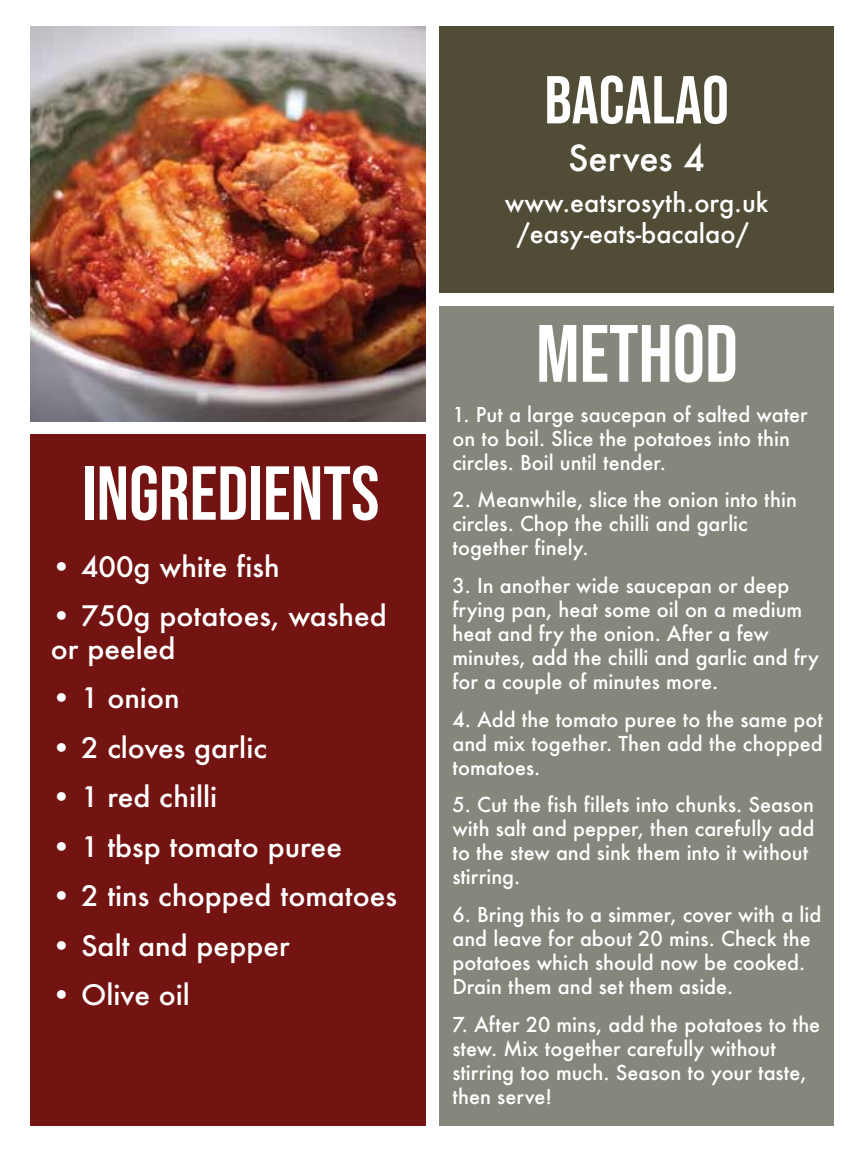
<style>
.page{position:relative;width:864px;height:1152px;background:#fff}
.page>*{position:absolute;margin:0;border:0;box-sizing:border-box;transform-origin:0 0}
.t1{font:81px "Bebas Neue";color:#fff}
.t2{font:76.2px "Bebas Neue";color:#fff}
.t3{font:67.6px "Bebas Neue";color:#fff}
.t4{font:500 34.8px "Futura";color:#fff}
.t5{font:500 27.4px/33px "Futura";color:#fff}
.t6{font:500 25.4px/30.4px "Futura";color:#fff;text-align:center}
.t7{font:500 20px/24px "Futura";color:#fff}
</style>
<div class="page">
<div style="left:439px;top:26px;width:395px;height:267px;background:#504c36"></div>
<div style="left:30px;top:434px;width:396px;height:692px;background:#741412"></div>
<div style="left:439px;top:306px;width:395px;height:820px;background:#87867c"></div>
<img style="left:30px;top:26px;width:396px;height:396px">
<h2 class="t2" style="left:82px;top:450px;width:299px">INGREDIENTS</h2>
<h3 class="t5" style="left:51px;top:550px;width:230px">• 400g white fish</h3>
<h3 class="t5" style="left:51px;top:599px;width:337px">• 750g potatoes, washed or peeled</h3>
<h3 class="t5" style="left:51px;top:681px;width:130px">• 1 onion</h3>
<h3 class="t5" style="left:51px;top:731px;width:218px">• 2 cloves garlic</h3>
<h3 class="t5" style="left:51px;top:780px;width:168px">• 1 red chilli</h3>
<h3 class="t5" style="left:51px;top:830px;width:293px">• 1 tbsp tomato puree</h3>
<h3 class="t5" style="left:51px;top:879px;width:348px">• 2 tins chopped tomatoes</h3>
<h3 class="t5" style="left:51px;top:929px;width:240px">• Salt and pepper</h3>
<h3 class="t5" style="left:51px;top:978px;width:141px">• Olive oil</h3>
<h3 class="t3" style="left:544px;top:62px;width:186px">BACALAO</h3>
<h3 class="t4" style="left:568px;top:134px;width:138px">Serves 4</h3>
<p class="t6" style="left:505px;top:187px;width:265px">www.eatsrosyth.org.uk /easy-eats-bacalao/</p>
<h1 class="t1" style="left:536px;top:308px;width:204px">METHOD</h1>
<p class="t7" style="left:452px;top:402px;width:357px">1. Put a large saucepan of salted water on to boil. Slice the potatoes into thin circles. Boil until tender.</p>
<p class="t7" style="left:452px;top:488px;width:346px">2. Meanwhile, slice the onion into thin circles. Chop the chilli and garlic together finely.</p>
<p class="t7" style="left:452px;top:573px;width:368px">3. In another wide saucepan or deep frying pan, heat some oil on a medium heat and fry the onion. After a few minutes, add the chilli and garlic and fry for a couple of minutes more.</p>
<p class="t7" style="left:452px;top:707px;width:372px;text-align:justify">4. Add the tomato puree to the same pot and mix together. Then add the chopped tomatoes.</p>
<p class="t7" style="left:452px;top:793px;width:363px">5. Cut the fish fillets into chunks. Season with salt and pepper, then carefully add to the stew and sink them into it without stirring.</p>
<p class="t7" style="left:452px;top:902px;width:370px">6. Bring this to a simmer, cover with a lid and leave for about 20 mins. Check the potatoes which should now be cooked.<br>Drain them and set them aside.</p>
<p class="t7" style="left:452px;top:1012px;width:369px">7. After 20 mins, add the potatoes to the stew. Mix together carefully without stirring too much. Season to your taste, then serve!</p>
</div>
